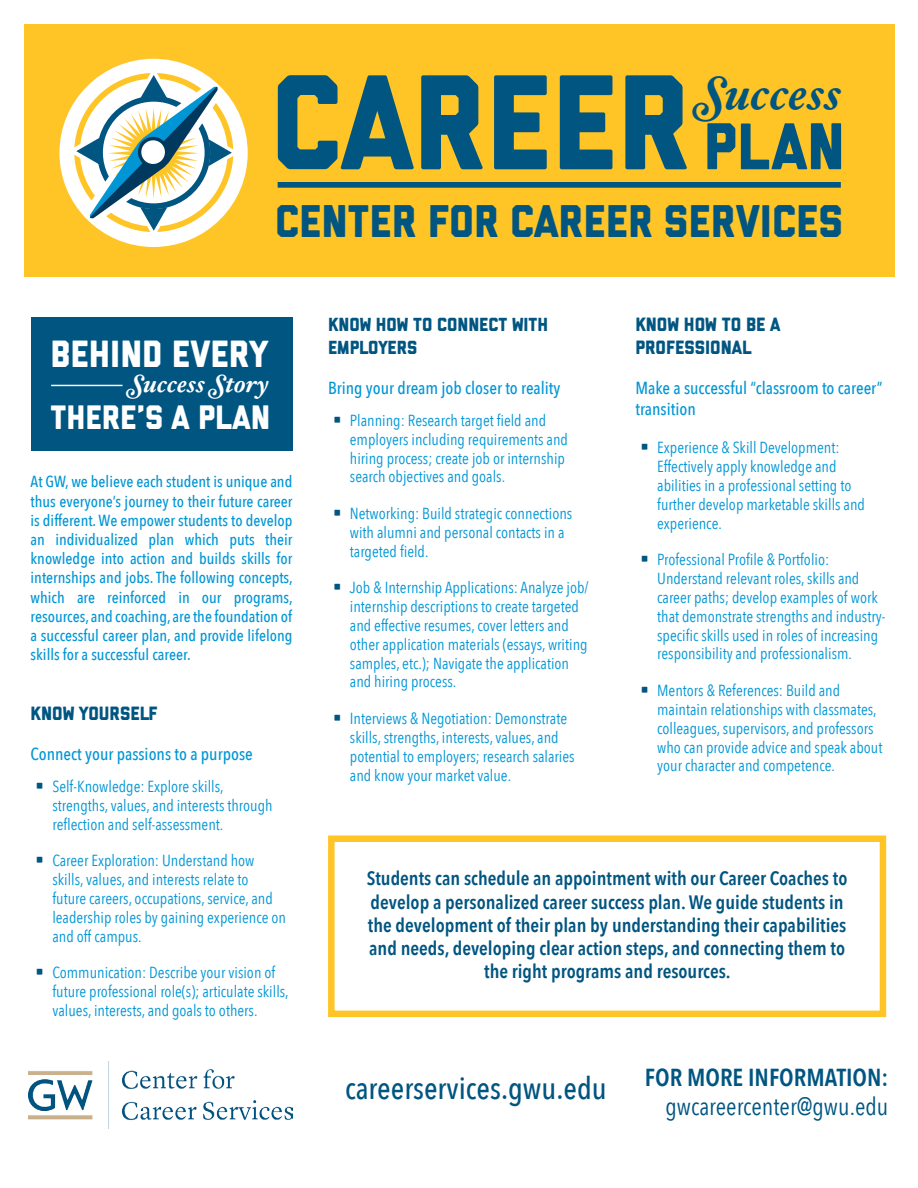
<style>
.page{position:relative;width:918px;height:1188px;background:#fff}
.page>*{position:absolute;margin:0;border:0;box-sizing:border-box;transform-origin:0 0}
.t1{font:134.4px "GW Liberated";color:#005581}
.t2{font:46.65px "Hoefler Txt Bold Swash Ital";letter-spacing:-.005em;color:#005581}
.t3{font:45.6px "GW Liberated";color:#005581}
.t4{font:37.8px "GW Liberated";color:#fff}
.t5{font:33.75px "GW Liberated";color:#fff}
.t6{font:500 30.9px "Avenir Next Condensed";color:#005581}
.t7{font:24.9px "Hoefler Txt Bold Swash Ital";color:#fff}
.t8{font:24.6px "Avenir Next Condensed";color:#005581}
.t9{font:600 19.35px/23.2px "Avenir Next Condensed";color:#005581;text-align:center}
.t10{font:19.2px/23px "GW Liberated";color:#005581}
.t11{font:18.9px/22.6px "GW Liberated";color:#005581}
.t12{font:500 17.4px/21px "Avenir Next Condensed";color:#0096d6}
.t13{font:16.05px/18.9px "Avenir Next Condensed";color:#0096d6}
.t14{font:500 16.05px/19.2px "Avenir Next Condensed";color:#0096d6;text-align:justify}
.s1{font-size:65.7px}
.s2{font-family:"GW Liberated";font-size:19.5px;color:#005581}
</style>
<div class="page">
<div style="left:24px;top:24px;width:870px;height:252px;background:#ffc425"></div>
<div style="left:59px;top:59px;width:189px;height:188px;background:#fff;border-radius:50%"></div>
<svg style="left:68px;top:73px;width:165px;height:159px"></svg>
<div style="left:278px;top:182px;width:563px;height:6px;background:#005581"></div>
<div style="left:328px;top:836px;width:558px;height:181px;border:6px solid #ffc425"></div>
<div style="left:31px;top:317px;width:261px;height:134px;background:#005581"></div>
<hr style="left:51px;top:385px;width:72px;height:1px;background:#fff">
<img style="left:29px;top:1061px;width:263px;height:68px">
<h1 class="t1" style="left:271px;top:75px;width:576px">CAREER <span class="s1">PL AN</span></h1>
<h3 class="t3" style="left:275px;top:205px;width:569px">CENTER FOR CAREER SERVICES</h3>
<h2 class="t2" style="left:698px;top:64px;width:146px">Success</h2>
<h3 class="t4" style="left:50px;top:341px;width:219px">BEHIND EVERY</h3>
<h3 class="t7" style="left:129px;top:368px;width:142px">Success Story</h3>
<h3 class="t5" style="left:50px;top:405px;width:221px">THERE’S A PLAN</h3>
<p class="t14" style="left:31px;top:472px;width:264px">At GW, we believe each student is unique and thus everyone’s journey to their future career is different. We empower students to develop an individualized plan which puts their knowledge into action and builds skills for internships and jobs. The following concepts, which are reinforced in our programs, resources, and coaching, are the foundation of a successful career plan, and provide lifelong skills for a successful career.</p>
<p class="t10" style="left:31px;top:703px;width:129px">KNOW YOURSELF</p>
<p class="t12" style="left:31px;top:743px;width:224px">Connect your passions to a purpose</p>
<p class="t13" style="left:52px;top:776px;width:222px;text-indent:-17px"><span class="s2">•</span> Self-Knowledge: Explore skills, strengths, values, and interests through reflection and self-assessment.</p>
<p class="t13" style="left:52px;top:850px;width:235px;text-indent:-17px"><span class="s2">•</span> Career Exploration: Understand how skills, values, and interests relate to future careers, occupations, service, and leadership roles by gaining experience on and off campus.</p>
<p class="t13" style="left:52px;top:962px;width:238px;text-indent:-17px"><span class="s2">•</span> Communication: Describe your vision of future professional role(s); articulate skills, values, interests, and goals to others.</p>
<p class="t11" style="left:328px;top:315px;width:222px">KNOW HOW TO CONNECT WITH<br>EMPLOYERS</p>
<p class="t12" style="left:328px;top:377px;width:234px">Bring your dream job closer to reality</p>
<p class="t13" style="left:350px;top:410px;width:220px;text-indent:-17px"><span class="s2">•</span> Planning: Research target field and employers including requirements and hiring process; create job or internship search objectives and goals.</p>
<p class="t13" style="left:350px;top:503px;width:224px;text-indent:-17px"><span class="s2">•</span> Networking: Build strategic connections with alumni and personal contacts in a targeted field.</p>
<p class="t13" style="left:350px;top:577px;width:240px;text-indent:-17px"><span class="s2">•</span> Job &amp; Internship Applications: Analyze job/ internship descriptions to create targeted and effective resumes, cover letters and other application materials (essays, writing samples, etc.); Navigate the application and hiring process.</p>
<p class="t13" style="left:350px;top:708px;width:226px;text-indent:-17px"><span class="s2">•</span> Interviews &amp; Negotiation: Demonstrate skills, strengths, interests, values, and potential to employers; research salaries and know your market value.</p>
<p class="t10" style="left:635px;top:314px;width:147px">KNOW HOW TO BE A<br>PROFESSIONAL</p>
<p class="t12" style="left:635px;top:378px;width:249px">Make a successful “classroom to career” transition</p>
<p class="t13" style="left:657px;top:437px;width:209px;text-indent:-17px"><span class="s2">•</span> Experience &amp; Skill Development:<br>Effectively apply knowledge and abilities in a professional setting to further develop marketable skills and experience.</p>
<p class="t13" style="left:657px;top:549px;width:230px;text-indent:-17px"><span class="s2">•</span> Professional Profile &amp; Portfolio:<br>Understand relevant roles, skills and career paths; develop examples of work that demonstrate strengths and industry&shy;specific skills used in roles of increasing responsibility and professionalism.</p>
<p class="t13" style="left:657px;top:680px;width:227px;text-indent:-17px"><span class="s2">•</span> Mentors &amp; References: Build and maintain relationships with classmates, colleagues, supervisors, and professors who can provide advice and speak about your character and competence.</p>
<p class="t9" style="left:367px;top:866px;width:482px">Students can schedule an appointment with our Career Coaches to develop a personalized career success plan. We guide students in the development of their plan by understanding their capabilities and needs, developing clear action steps, and connecting them to the right programs and resources.</p>
<h3 class="t6" style="left:345px;top:1069px;width:545px">careerservices.gwu.edu <sup>FOR</sup> <sup>MORE</sup> <sup>INFORMATION:</sup></h3>
<h3 class="t8" style="left:666px;top:1086px;width:224px">gwcareercenter@gwu.edu</h3>
</div>
